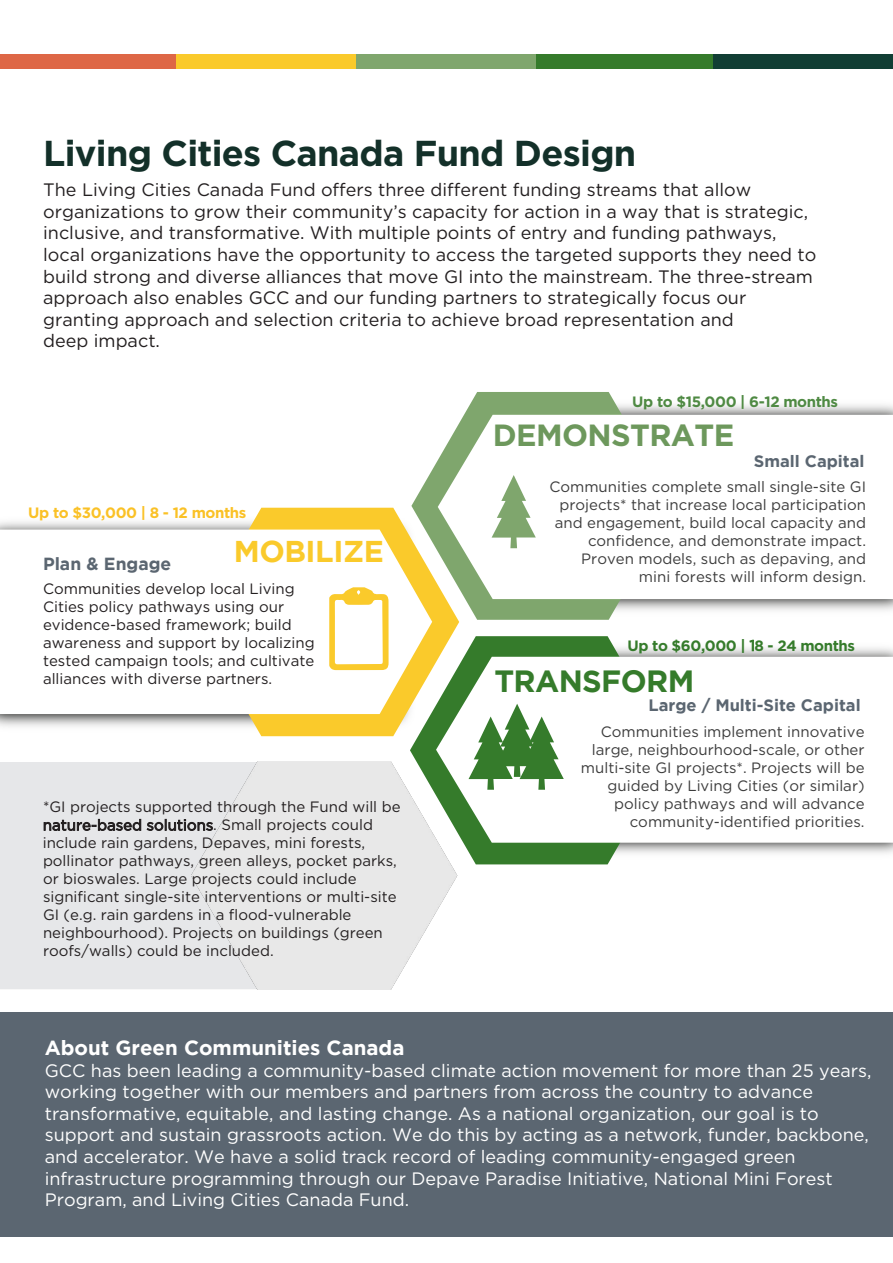
<style>
.page{position:relative;width:893px;height:1263px;background:#fff}
.page>*{position:absolute;margin:0;border:0;box-sizing:border-box;transform-origin:0 0}
.t1{font:700 46.65px "Gotham";letter-spacing:-.02em;color:#fff}
.t2{font:300 46.65px "Gotham";color:#fff}
.t3{font:700 36px "Gotham";letter-spacing:-.02em;color:#133029}
.t4{font:700 30.6px "Gotham";letter-spacing:-.02em;color:#6d985c}
.t5{font:700 30.6px "Gotham";letter-spacing:-.02em;color:#357b2b}
.t6{font:700 30px "Gotham";letter-spacing:-.015em;color:#faca2b}
.t7{font:700 20.4px "Gotham";color:#fff}
.t8{font:18px/21.6px "Gotham";color:#231f20}
.t9{font:18px/21.6px "Gotham";color:#fff}
.t10{font:700 17.55px "Gotham";color:#5b6671}
.t11{font:700 16.5px "Gotham";color:#5b6671}
.t12{font:15px/18px "Gotham";color:#231f20}
.t13{font:15px/18px "Gotham";color:#3c3c3c;text-align:right}
.t14{font:700 15px "Gotham";letter-spacing:-.025em;color:#357b2b}
.t15{font:700 15px "Gotham";letter-spacing:-.025em;color:#fac126}
.t16{font:700 15px "Gotham";letter-spacing:-.025em;color:#4f8a43}
.s1{font-style:inherit}
.s2{font-weight:400}
</style>
<div class="page">
<div style="left:0;top:762px;width:191px;height:227px;background:#e6e7e9"></div>
<img style="left:191px;top:761px;width:266px;height:228px">
<svg style="left:411px;top:392px;width:263px;height:228px;fill:#7fa66d"></svg>
<svg style="left:438px;top:415px;width:236px;height:184px"></svg>
<svg style="left:195px;top:508px;width:264px;height:228px;fill:#faca2b"></svg>
<svg style="left:195px;top:530px;width:237px;height:184px"></svg>
<svg style="left:329px;top:587px;width:60px;height:83px"></svg>
<svg style="left:410px;top:636px;width:263px;height:228px"></svg>
<svg style="left:436px;top:657px;width:457px;height:186px"></svg>
<svg style="left:492px;top:475px;width:44px;height:73px"></svg>
<svg style="left:468px;top:704px;width:96px;height:86px"></svg>
<div style="left:0;top:54px;width:179px;height:15px;background:#de6746"></div>
<div style="left:176px;top:54px;width:180px;height:15px;background:#faca2b"></div>
<div style="left:356px;top:54px;width:181px;height:15px;background:#7fa66d"></div>
<div style="left:537px;top:54px;width:180px;height:15px;background:#357b2b"></div>
<div style="left:714px;top:54px;width:179px;height:15px;background:#113e34"></div>
<div style="left:0;top:1013px;width:893px;height:224px;background:#5b6671"></div>
<h2 class="t3" style="left:43px;top:129px;width:595px">Living Cities Canada Fund Design</h2>
<p class="t8" style="left:43px;top:179px;width:775px">The Living Cities Canada Fund offers three different funding streams that allow organizations to grow their community’s capacity for action in a way that is strategic, inclusive, and transformative. With multiple points of entry and funding pathways, local organizations have the opportunity to access the targeted supports they need to build strong and diverse alliances that move GI into the mainstream. The three-stream approach also enables GCC and our funding partners to strategically focus our granting approach and selection criteria to achieve broad representation and<br>deep impact.</p>
<p class="t15" style="left:28px;top:503px;width:219px">Up to $30,000 | 8 - 12 months</p>
<h3 class="t6" style="left:234px;top:534px;width:152px">MOBILIZE</h3>
<p class="t12" style="left:43px;top:579px;width:273px">Communities develop local Living Cities policy pathways using our evidence-based framework; build awareness and support by localizing tested campaign tools; and cultivate alliances with diverse partners.</p>
<p class="t10" style="left:43px;top:554px;width:130px">Plan &amp; Engage</p>
<p class="t12" style="left:43px;top:798px;width:359px">*GI projects supported through the Fund will be nature-based solutions. Small projects could include rain gardens, Depaves, mini forests, pollinator pathways, green alleys, pocket parks, or bioswales. Large projects could include significant single-site interventions or multi-site GI (e.g. rain gardens in a flood-vulnerable neighbourhood). Projects on buildings (green roofs/walls) could be included.</p>
<p class="t16" style="left:632px;top:392px;width:207px">Up to $15,000 | 6-12 months</p>
<h3 class="t4" style="left:493px;top:415px;width:243px">DEMONSTRATE</h3>
<p class="t13" style="left:549px;top:478px;width:318px">Communities complete small single-site GI projects* that increase local participation and engagement, build local capacity and confidence, and demonstrate impact.<br>Proven models, such as <span class="s1">depaving</span>, and <span class="s1">m</span>ini <span class="s1">f</span>orests will inform design.</p>
<p class="t11" style="left:754px;top:451px;width:112px"><span class="s1">Small</span> Capital</p>
<p class="t14" style="left:627px;top:635px;width:229px">Up to $60,000 | <span class="s2">1</span>8 - 24 months</p>
<h3 class="t5" style="left:494px;top:663px;width:202px">TRANSFORM</h3>
<p class="t13" style="left:581px;top:722px;width:285px">Communities implement innovative large, neighbourhood-scale, or other multi-site GI projects*. Projects will be guided by Living Cities (or similar) policy pathways and will advance community-identified priorities.</p>
<p class="t11" style="left:649px;top:696px;width:214px">Large / Multi-Site Capita<span class="s1">l</span></p>
<h3 class="t7" style="left:45px;top:1036px;width:361px">About Green Communities Canada</h3>
<p class="t9" style="left:45px;top:1059px;width:828px">GCC has been leading a community-based climate action movement for more than 25 years, working together with our members and partners from across the country to advance transformative, equitable, and lasting change. As a national organization, our goal is to support and sustain grassroots action. We do this by acting as a network, funder, backbone, and accelerator. We have a solid track record of leading community-engaged green infrastructure programming through our Depave Paradise Initiative, National Mini Forest Program, and Living Cities Canada Fund.</p>
<h1 class="t2" style="left:662px;top:1087px;width:138px">FUND</h1>
<h1 class="t1" style="left:639px;top:1144px;width:184px">DESIGN</h1>
</div>
